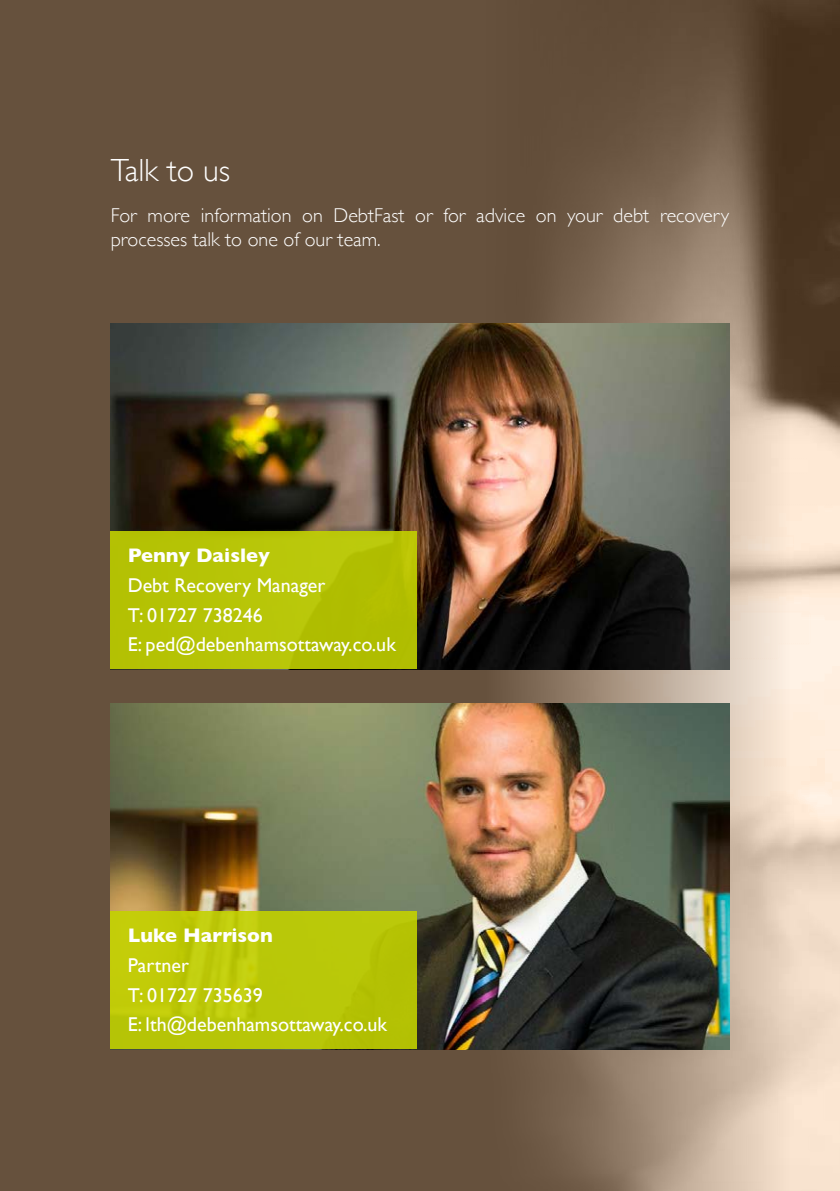
<style>
.page{position:relative;width:840px;height:1191px;background:#fff}
.page>*{position:absolute;margin:0;border:0;box-sizing:border-box;transform-origin:0 0}
.t1{font:300 32px "Gill Sans";color:#fff}
.t2{font:20px/29.6px "Gill Sans";color:#fff}
.t3{font:300 20px/24px "Gill Sans";color:#fff}
.t4{font:700 20px "Gill Sans";color:#fff}
</style>
<div class="page">
<div style="left:0;top:0;width:839px;height:1191px;background:#66513d"></div>
<img style="left:485px;top:0;width:354px;height:1191px">
<img style="left:111px;top:323px;width:618px;height:346px">
<img style="left:111px;top:703px;width:618px;height:346px">
<div style="left:111px;top:531px;width:306px;height:138px;background:#b5c305"></div>
<div style="left:111px;top:911px;width:306px;height:138px;background:#b9c808"></div>
<h1 class="t1" style="left:111px;top:145px;width:121px">Talk to us</h1>
<p class="t3" style="left:111px;top:202px;width:619px">For more information on DebtFast or for advice on your debt recovery processes talk to one of our team.</p>
<p class="t4" style="left:128px;top:540px;width:144px">Penny Daisley</p>
<p class="t2" style="left:128px;top:570px;width:269px">Debt Recovery Manager<br>T: 01727 738246<br>E: ped@debenhamsottaway.co.uk</p>
<p class="t4" style="left:128px;top:919px;width:146px">Luke Harrison</p>
<p class="t2" style="left:128px;top:950px;width:261px">Partner<br>T: 01727 735639<br>E: lth@debenhamsottaway.co.uk</p>
</div>
